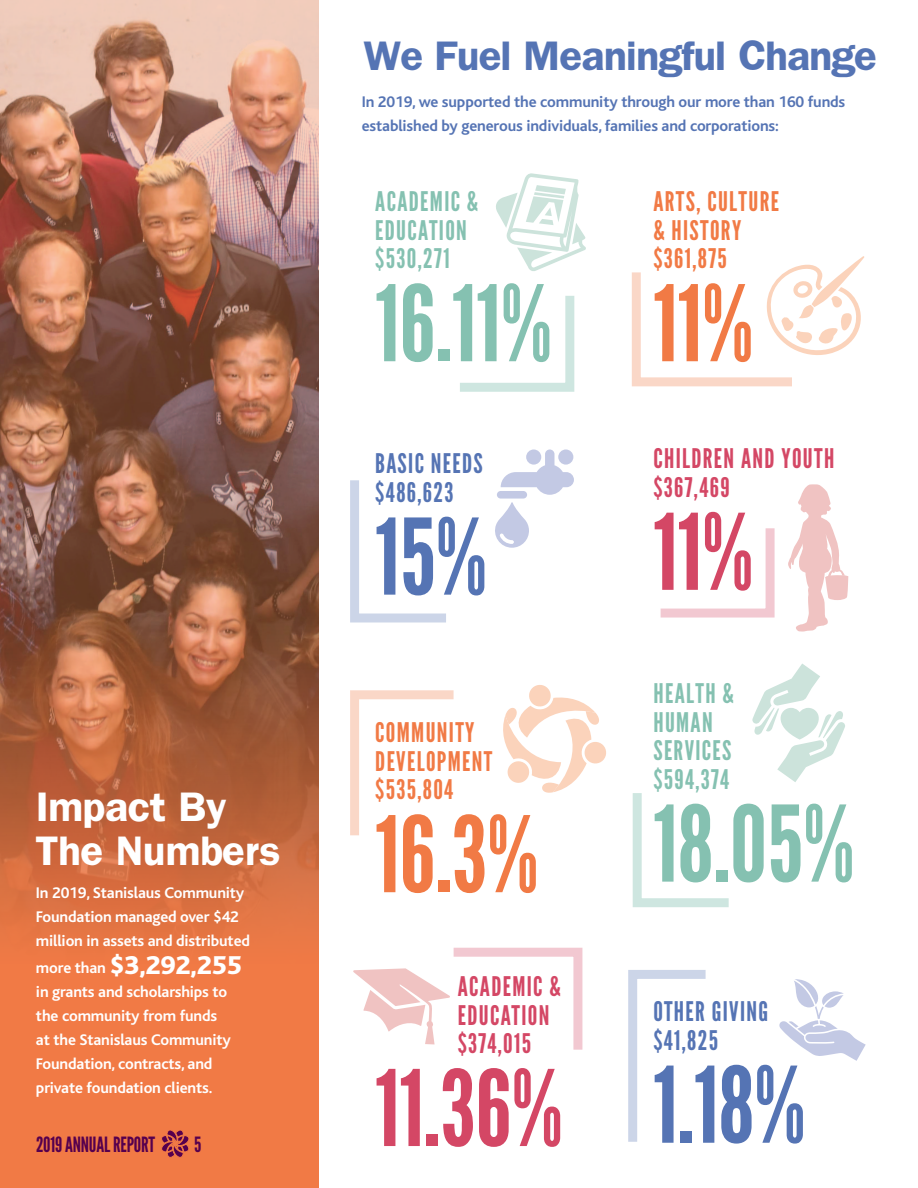
<style>
.page{position:relative;width:918px;height:1188px;background:#fff}
.page>*{position:absolute;margin:0;border:0;box-sizing:border-box;transform-origin:0 0}
.t1{font:105px "League Gothic";color:#85c1b1}
.t2{font:105px "League Gothic";color:#d44765}
.t3{font:105px "League Gothic";color:#f17a45}
.t4{font:105px "League Gothic";color:#5574b4}
.t5{font:700 42px "Frankfurt";letter-spacing:-.01em;color:#5574b4}
.t6{font:700 42px/43.5px "Frankfurt";color:#fff}
.t7{font:27px/28.5px "League Gothic";letter-spacing:.05em;color:#f17a45;text-align:justify}
.t8{font:27px/28.5px "League Gothic";letter-spacing:.05em;color:#85c1b1}
.t9{font:27px/28.5px "League Gothic";letter-spacing:.05em;color:#d44765}
.t10{font:27px/28.5px "League Gothic";letter-spacing:.05em;color:#5574b4}
.t11{font:800 27px "Bliss";letter-spacing:-.01em;color:#fff}
.t12{font:21px "League Gothic";letter-spacing:-.01em;color:#56004e}
.t13{font:700 16.2px/24px "Bliss";letter-spacing:-.01em;color:#fff}
.t14{font:700 16.2px/24px "Bliss";letter-spacing:-.01em;color:#5574b4}
.s1{font-weight:700;font-size:16.2px}
</style>
<div class="page">
<div style="left:0;top:0;width:319px;height:1188px;background:#f17a45"></div>
<img style="left:0;top:0;width:319px;height:941px">
<svg style="left:660px;top:528px;width:115px;height:90px"></svg>
<svg style="left:350px;top:690px;width:104px;height:146px"></svg>
<svg style="left:350px;top:480px;width:96px;height:143px"></svg>
<svg style="left:628px;top:970px;width:78px;height:172px"></svg>
<svg style="left:460px;top:296px;width:115px;height:96px"></svg>
<svg style="left:632px;top:793px;width:97px;height:115px"></svg>
<svg style="left:162px;top:1130px;width:27px;height:27px"></svg>
<svg style="left:631px;top:256px;width:233px;height:131px"></svg>
<svg style="left:496px;top:173px;width:90px;height:98px"></svg>
<svg style="left:353px;top:947px;width:230px;height:103px"></svg>
<svg style="left:788px;top:484px;width:60px;height:148px"></svg>
<svg style="left:752px;top:664px;width:93px;height:118px"></svg>
<svg style="left:495px;top:449px;width:79px;height:99px"></svg>
<svg style="left:503px;top:685px;width:103px;height:108px"></svg>
<svg style="left:779px;top:979px;width:87px;height:82px"></svg>
<h2 class="t6" style="left:36px;top:785px;width:245px">Impact By<br>The Numbers</h2>
<p class="t13" style="left:36px;top:882px;width:216px">In 2019, Stanislaus Community<br>Foundation managed over $42 million in assets and distributed</p>
<h3 class="t11" style="left:36px;top:951px;width:207px"><span class="s1">more than</span> $3,292,255</h3>
<p class="t13" style="left:36px;top:981px;width:197px">in grants and scholarships to the community from funds at the Stanislaus Community<br>Foundation, contracts, and private foundation clients.</p>
<p class="t12" style="left:36px;top:1132px;width:46px">2019 ANNUAL</p>
<p class="t12" style="left:113px;top:1132px;width:36px">REPORT</p>
<p class="t12" style="left:194px;top:1132px;width:9px">5</p>
<h2 class="t5" style="left:364px;top:32px;width:515px">We Fuel Meaningful Change</h2>
<p class="t14" style="left:362px;top:90px;width:485px">In 2019, we supported the community through our more than 160 funds established by generous individuals, families and corporations:</p>
<h3 class="t8" style="left:375px;top:188px;width:104px">ACADEMIC &amp;<br>EDUCATI</h3>
<h3 class="t8" style="left:375px;top:216px;width:91px;text-indent:70px">ON $530,271</h3>
<h1 class="t1" style="left:375px;top:261px;width:178px">16.11%</h1>
<h3 class="t10" style="left:375px;top:449px;width:108px;text-indent:56px">NEEDS $486,623</h3>
<h1 class="t4" style="left:375px;top:495px;width:113px">15%</h1>
<h3 class="t10" style="left:375px;top:449px;width:22px">BASIC</h3>
<h3 class="t7" style="left:375px;top:718px;width:101px">COMMUNITY DEVELOPMENT $535,804</h3>
<h1 class="t3" style="left:375px;top:792px;width:165px">16.3%</h1>
<h3 class="t9" style="left:458px;top:972px;width:104px">ACADEMIC &amp;<br>EDUCATI</h3>
<h3 class="t9" style="left:458px;top:1001px;width:91px;text-indent:70px">ON $374,015</h3>
<h1 class="t2" style="left:375px;top:1046px;width:189px">11.36%</h1>
<h3 class="t7" style="left:653px;top:188px;width:89px;text-align:left">ARTS, CULTURE &amp; HISTORY $361,875</h3>
<h1 class="t3" style="left:653px;top:261px;width:102px">11%</h1>
<h3 class="t9" style="left:653px;top:445px;width:182px">CHILDREN AND YOUTH $367,469</h3>
<h1 class="t2" style="left:653px;top:490px;width:102px">11%</h1>
<h3 class="t8" style="left:653px;top:679px;width:11px">HEALT</h3>
<h3 class="t8" style="left:705px;top:679px;width:30px">H &amp;</h3>
<h3 class="t8" style="left:653px;top:708px;width:77px">HUMAN<br>SERVICES $594,374</h3>
<h1 class="t1" style="left:653px;top:782px;width:203px">18.05%</h1>
<h3 class="t10" style="left:653px;top:998px;width:97px">OTHER GIVING $41,825</h3>
<h1 class="t4" style="left:653px;top:1043px;width:154px">1.18%</h1>
</div>
